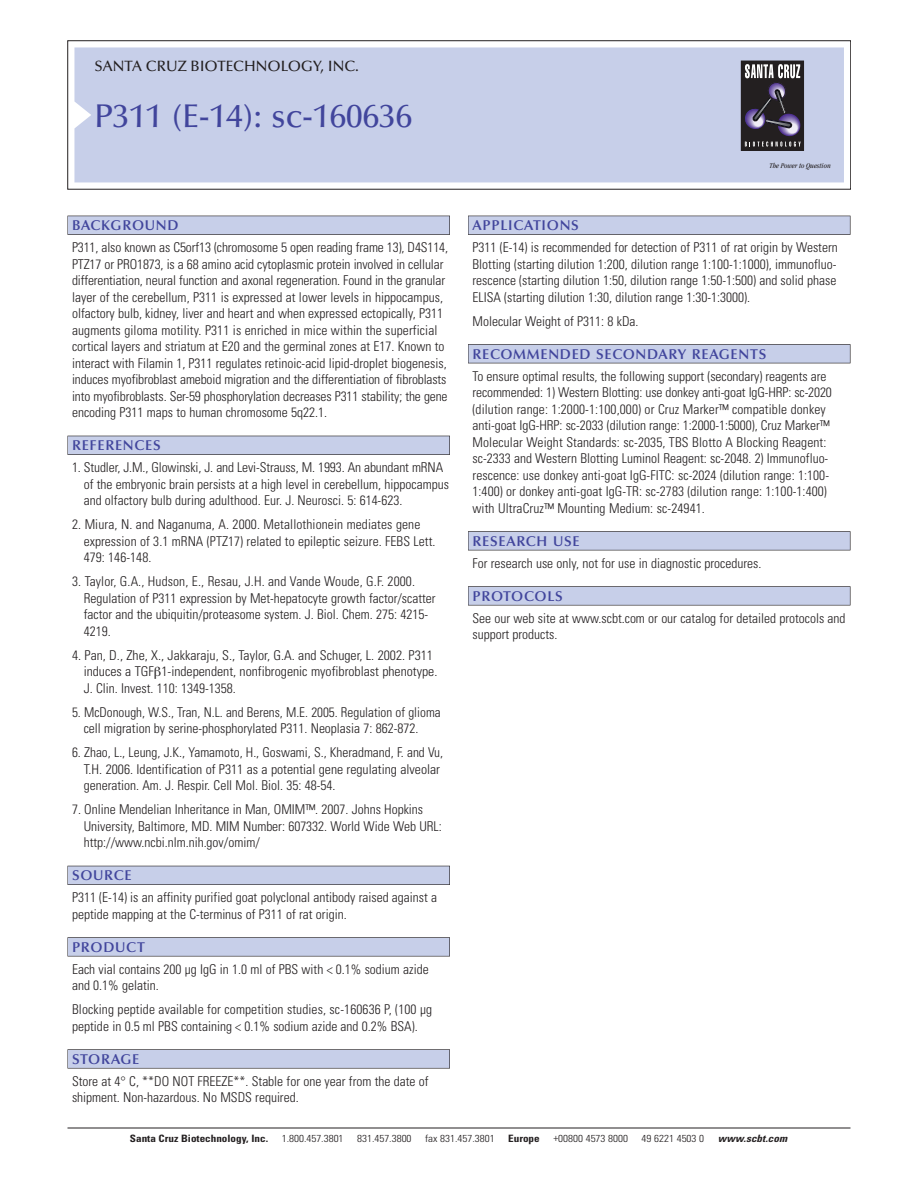
<style>
.page{position:relative;width:918px;height:1188px;background:#fff}
.page>*{position:absolute;margin:0;border:0;box-sizing:border-box;transform-origin:0 0}
.t1{font:500 33px "Optima";color:#41459c}
.t2{font:500 15px "Optima";color:#231f20}
.t3{font:600 14.25px "Optima";letter-spacing:.05em;color:#41459c}
.t4{font:300 condensed 13.5px/16.5px "Univers";color:#231f20}
.t5{font:300 condensed 10.2px "Univers";color:#231f20;scale:1.1 1}
.t6{font:700 condensed 10.2px "Univers";color:#231f20;scale:1.1 1}
.t7{font:italic 700 condensed 10.2px "Univers";color:#231f20;scale:1.1 1}
.t8{font:italic condensed 7.5px "Garamond";color:#231f20}
</style>
<div class="page">
<div style="left:74px;top:47px;width:770px;height:135px;background:#c7cfe9"></div>
<div style="left:741px;top:61px;width:62px;height:89px;background:#231f20"></div>
<div style="left:741px;top:61px;width:63px;height:90px;border:1px solid #231f20"></div>
<svg style="left:741px;top:64px;width:64px;height:83px"></svg>
<div style="left:68px;top:216px;width:382px;height:19px;background:#64636a"></div>
<div style="left:68px;top:216px;width:381px;height:18px;background:#c7cfe9"></div>
<div style="left:68px;top:436px;width:382px;height:19px;background:#62626a"></div>
<div style="left:68px;top:436px;width:381px;height:18px;background:#c7cfe9"></div>
<div style="left:68px;top:866px;width:382px;height:19px;background:#63636c"></div>
<div style="left:68px;top:866px;width:381px;height:18px;background:#c7cfe9"></div>
<div style="left:68px;top:937px;width:382px;height:19px;background:#6b696e"></div>
<div style="left:68px;top:938px;width:381px;height:18px;background:#c7cfe9"></div>
<svg style="left:68px;top:1049px;width:382px;height:20px"></svg>
<div style="left:68px;top:1050px;width:381px;height:18px;background:#c7cfe9"></div>
<div style="left:468px;top:216px;width:382px;height:19px;background:#64636a"></div>
<div style="left:468px;top:216px;width:382px;height:18px;background:#c7cfe9"></div>
<div style="left:468px;top:344px;width:382px;height:19px;background:#64636a"></div>
<div style="left:468px;top:345px;width:382px;height:18px;background:#c7cfe9"></div>
<div style="left:468px;top:531px;width:382px;height:19px;background:#67666b"></div>
<div style="left:468px;top:532px;width:382px;height:18px;background:#c7cfe9"></div>
<div style="left:468px;top:586px;width:382px;height:19px;background:#6b696e"></div>
<div style="left:468px;top:587px;width:382px;height:18px;background:#c7cfe9"></div>
<hr style="left:68px;top:1128px;width:782px;height:1px;background:#231f20">
<p class="t2" style="left:94px;top:60px;width:266px">SANTA CRUZ BIOTECHNOLOGY, INC.</p>
<h1 class="t1" style="left:94px;top:102px;width:319px">P311 (E-14): sc-160636</h1>
<p class="t3" style="left:72px;top:219px;width:108px">BACKGROUND</p>
<p class="t4" style="left:72px;top:240px;width:378px">P311, also known as C5orf13 (chromosome 5 open reading frame 13), D4S114, PTZ17 or PRO1873, is a 68 amino acid cytoplasmic protein involved in cellular differentiation, neural function and axonal regeneration. Found in the granular layer of the cerebellum, P311 is expressed at lower levels in hippocampus, olfactory bulb, kidney, liver and heart and when expressed ectopically, P311 augments giloma motility. P311 is enriched in mice within the superficial cortical layers and striatum at E20 and the germinal zones at E17. Known to interact with Filamin 1, P311 regulates retinoic-acid lipid-droplet biogenesis, induces myofibroblast ameboid migration and the differentiation of fibroblasts into myofibroblasts. Ser-59 phosphorylation decreases P311 stability; the gene encoding P311 maps to human chromosome 5q22.1.</p>
<p class="t3" style="left:72px;top:439px;width:90px">REFERENCES</p>
<p class="t4" style="left:84px;top:460px;width:367px;text-indent:-12px">1. Studler, J.M., Glowinski, J. and Levi-Strauss, M. 1993. An abundant mRNA of the embryonic brain persists at a high level in cerebellum, hippocampus and olfactory bulb during adulthood. Eur. J. Neurosci. 5: 614-623.</p>
<p class="t4" style="left:84px;top:517px;width:353px;text-indent:-12px">2. Miura, N. and Naganuma, A. 2000. Metallothionein mediates gene expression of 3.1 mRNA (PTZ17) related to epileptic seizure. FEBS Lett.<br>479: 146-148.</p>
<p class="t4" style="left:84px;top:574px;width:354px;text-indent:-12px">3. Taylor, G.A., Hudson, E., Resau, J.H. and Vande Woude, G.F. 2000.<br>Regulation of P311 expression by Met-hepatocyte growth factor/scatter factor and the ubiquitin/proteasome system. J. Biol. Chem. 275: 4215- 4219.</p>
<p class="t4" style="left:84px;top:648px;width:355px;text-indent:-12px">4. Pan, D., Zhe, X., Jakkaraju, S., Taylor, G.A. and Schuger, L. 2002. P311 induces a TGF 1-independent, nonfibrogenic myofibroblast phenotype.<br>J. Clin. Invest. 110: 1349-1358.</p>
<p class="t4" style="left:84px;top:705px;width:359px;text-indent:-12px">5. McDonough, W.S., Tran, N.L. and Berens, M.E. 2005. Regulation of glioma cell migration by serine-phosphorylated P311. Neoplasia 7: 862-872.</p>
<p class="t4" style="left:84px;top:745px;width:361px;text-indent:-12px">6. Zhao, L., Leung, J.K., Yamamoto, H., Goswami, S., Kheradmand, F. and Vu,<br>T.H. 2006. Identification of P311 as a potential gene regulating alveolar generation. Am. J. Respir. Cell Mol. Biol. 35: 48-54.</p>
<p class="t4" style="left:84px;top:802px;width:360px;text-indent:-12px">7. Online Mendelian Inheritance in Man, OMIM™. 2007. Johns Hopkins<br>University, Baltimore, MD. MIM Number: 607332. World Wide Web URL: http://www.ncbi.nlm.nih.gov/omim/</p>
<p class="t3" style="left:72px;top:869px;width:61px">SOURCE</p>
<p class="t4" style="left:72px;top:891px;width:367px">P311 (E-14) is an affinity purified goat polyclonal antibody raised against a peptide mapping at the C-terminus of P311 of rat origin.</p>
<p class="t3" style="left:72px;top:941px;width:74px">PRODUCT</p>
<p class="t4" style="left:72px;top:962px;width:358px">Each vial contains 200 µg IgG in 1.0 ml of PBS with &lt; 0.1% sodium azide and 0.1% gelatin.</p>
<p class="t4" style="left:72px;top:1003px;width:362px">Blocking peptide available for competition studies, sc-160636 P, (100 µg peptide in 0.5 ml PBS containing &lt; 0.1% sodium azide and 0.2% BSA).</p>
<p class="t3" style="left:72px;top:1053px;width:69px">STORAGE</p>
<p class="t4" style="left:72px;top:1074px;width:358px">Store at 4° C, **DO NOT FREEZE**. Stable for one year from the date of shipment. Non-hazardous. No MSDS required.</p>
<p class="t8" style="left:769px;top:163px;width:63px">The Power to Question</p>
<p class="t3" style="left:473px;top:219px;width:108px">APPLICATIONS</p>
<p class="t4" style="left:473px;top:240px;width:367px;text-align:justify">P311 (E-14) is recommended for detection of P311 of rat origin by Western Blotting (starting dilution 1:200, dilution range 1:100-1:1000), immunofluo&shy;rescence (starting dilution 1:50, dilution range 1:50-1:500) and solid phase ELISA (starting dilution 1:30, dilution range 1:30-1:3000).</p>
<p class="t4" style="left:473px;top:314px;width:168px">Molecular Weight of P311: 8 kDa.</p>
<p class="t3" style="left:473px;top:348px;width:295px">RECOMMENDED SECONDARY REAGENTS</p>
<p class="t4" style="left:473px;top:369px;width:361px">To ensure optimal results, the following support (secondary) reagents are recommended: 1) Western Blotting: use donkey anti-goat IgG-HRP: sc-2020 (dilution range: 1:2000-1:100,000) or Cruz Marker™ compatible donkey anti-goat IgG-HRP: sc-2033 (dilution range: 1:2000-1:5000), Cruz Marker™ Molecular Weight Standards: sc-2035, TBS Blotto A Blocking Reagent: sc-2333 and Western Blotting Luminol Reagent: sc-2048. 2) Immunofluo&shy;rescence: use donkey anti-goat IgG-FITC: sc-2024 (dilution range: 1:100- 1:400) or donkey anti-goat IgG-TR: sc-2783 (dilution range: 1:100-1:400) with UltraCruz™ Mounting Medium: sc-24941.</p>
<p class="t3" style="left:473px;top:535px;width:109px">RESEARCH USE</p>
<p class="t4" style="left:473px;top:556px;width:290px">For research use only, not for use in diagnostic procedures.</p>
<p class="t3" style="left:473px;top:590px;width:92px">PROTOCOLS</p>
<p class="t4" style="left:473px;top:611px;width:375px">See our web site at www.scbt.com or our catalog for detailed protocols and support products.</p>
<p class="t6" style="left:130px;top:1135px;width:127px">Santa Cruz Biotechnology, Inc.</p>
<p class="t5" style="left:282px;top:1135px;width:58px">1.800.457.3801</p>
<p class="t5" style="left:357px;top:1135px;width:51px">831.457.3800</p>
<p class="t5" style="left:425px;top:1135px;width:65px">fax 831.457.3801</p>
<p class="t6" style="left:508px;top:1135px;width:30px">Europe</p>
<p class="t5" style="left:553px;top:1135px;width:69px">+00800 4573 8000</p>
<p class="t5" style="left:642px;top:1135px;width:58px">49 6221 4503 0</p>
<p class="t7" style="left:718px;top:1135px;width:67px">www.scbt.com</p>
</div>
